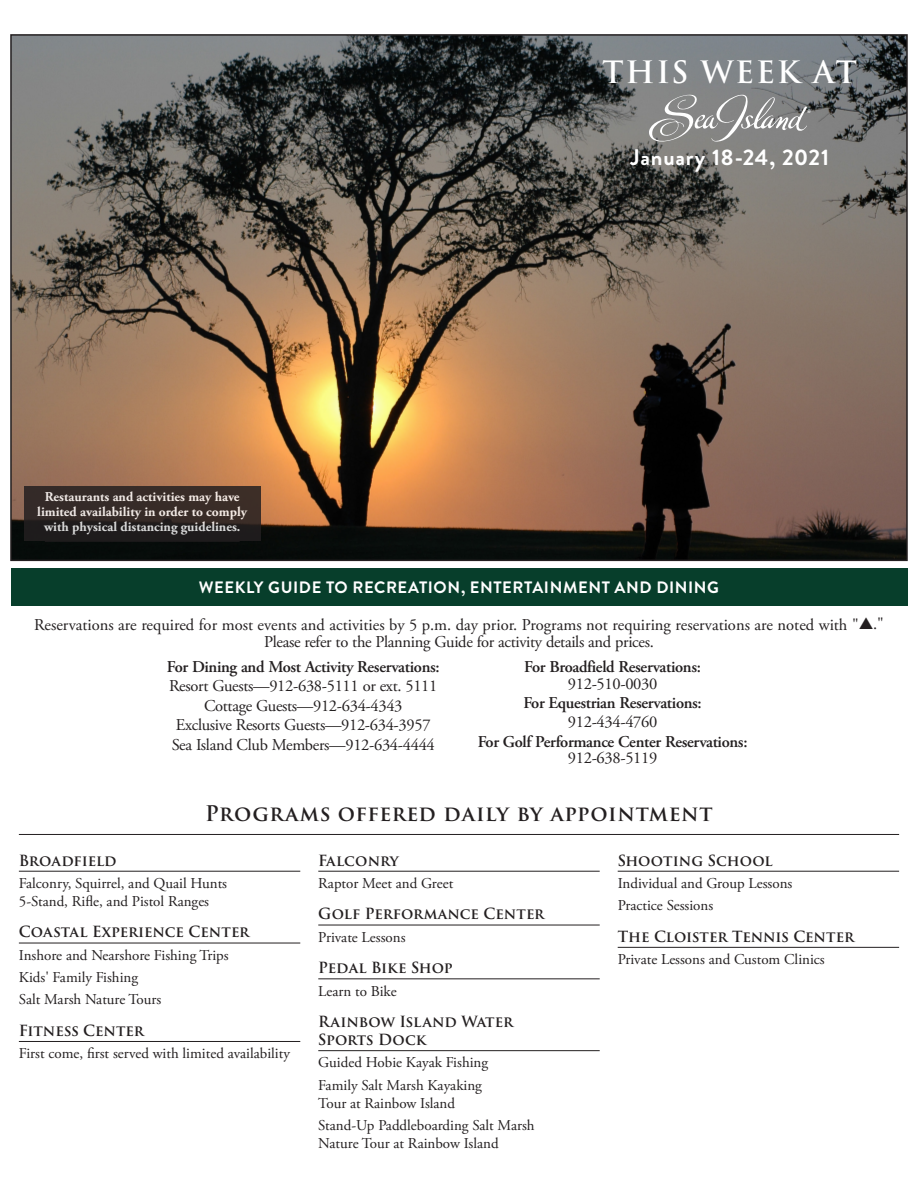
<style>
.page{position:relative;width:918px;height:1188px;background:#fff}
.page>*{position:absolute;margin:0;border:0;box-sizing:border-box;transform-origin:0 0}
.t1{font:600 30px "Trajan Pro 3";letter-spacing:.06em;color:#fff}
.t2{font:700 22.5px "Brandon Grotesque";letter-spacing:.035em;color:#fff}
.Back_Page_Headline{font:600 21px "Trajan Pro 3";letter-spacing:.02em;color:#231f20}
.t3{font:16.5px/16.5px "Adobe Garamond Pro";color:#231f20;text-align:center}
.t4{font:600 16.5px/16.5px "Adobe Garamond Pro";letter-spacing:-.02em;color:#231f20;text-align:center}
.t5{font:16.5px "Adobe Garamond Pro";letter-spacing:-.02em;color:#231f20}
.t6{font:700 16.5px "Brandon Grotesque";letter-spacing:.035em;color:#fff}
.t7{font:15px/18px "Adobe Garamond Pro";color:#231f20}
.t8{font:600 15px/18px "Trajan Pro 3";letter-spacing:-.01em;color:#231f20}
.t9{font:700 13.5px/15px "Adobe Garamond Pro";color:#fff;text-align:center}
.s1{font-weight:400}
</style>
<div class="page">
<img style="left:13px;top:37px;width:892px;height:521px">
<div style="left:11px;top:568px;width:896px;height:38px;background:#073e2b"></div>
<svg style="left:649px;top:95px;width:162px;height:47px;background:#959594"></svg>
<div style="left:24px;top:486px;width:237px;height:54px;background:linear-gradient(to bottom,#40312c,#1f1b1c)"></div>
<hr style="left:45px;top:541px;width:195px;height:1px;background:#231f20">
<hr style="left:19px;top:834px;width:880px;height:1px;background:#231f20">
<hr style="left:19px;top:871px;width:281px;height:1px;background:#231f20">
<hr style="left:19px;top:943px;width:281px;height:1px;background:#231f20">
<hr style="left:19px;top:1041px;width:281px;height:1px;background:#231f20">
<hr style="left:318px;top:871px;width:282px;height:1px;background:#231f20">
<hr style="left:318px;top:925px;width:282px;height:1px;background:#231f20">
<hr style="left:318px;top:979px;width:282px;height:1px;background:#231f20">
<hr style="left:318px;top:1050px;width:282px;height:1px;background:#231f20">
<hr style="left:618px;top:871px;width:281px;height:1px;background:#231f20">
<hr style="left:618px;top:947px;width:281px;height:1px;background:#231f20">
<p class="t1" style="left:603px;top:50px;width:256px">THIS WEEK AT</p>
<p class="t9" style="left:37px;top:490px;width:211px">Restaurants and activities may have limited availability in order to comply with physical distancing guidelines.</p>
<p class="t2" style="left:630px;top:141px;width:200px">January 18-24, 2021</p>
<p class="t6" style="left:199px;top:575px;width:522px">WEEKLY GUIDE TO RECREATION, ENTERTAINMENT AND DINING</p>
<p class="t3" style="left:34px;top:617px;width:851px">Reservations are required for most events and activities by 5 p.m. day prior. Programs not requiring reservations are noted with "▲."<br>Please refer to the Planning Guide for activity details and prices.</p>
<p class="t4" style="left:167px;top:659px;width:274px">For Dining and Most Activity Reservations:</p>
<p class="t5" style="left:169px;top:676px;width:270px">Resort Guests—912-638-5111 or ext. 5111</p>
<p class="t5" style="left:204px;top:696px;width:200px">Cottage Guests—912-634-4343</p>
<p class="t5" style="left:176px;top:715px;width:256px">Exclusive Resorts Guests—912-634-3957</p>
<p class="t5" style="left:172px;top:735px;width:265px">Sea Island Club Members—912-634-4444</p>
<p class="t4" style="left:524px;top:659px;width:178px">For Broadfield Reservations:<br><span class="s1">912-510-0030</span></p>
<p class="t4" style="left:523px;top:695px;width:180px">For Equestrian Reservations:</p>
<p class="t5" style="left:568px;top:712px;width:91px">912-434-4760</p>
<p class="t4" style="left:478px;top:734px;width:271px">For Golf Performance Center Reservations:<br><span class="s1">912-638-5119</span></p>
<p class="Back_Page_Headline" style="left:205px;top:799px;width:509px">Programs offered daily by appointment</p>
<p class="t8" style="left:19px;top:852px;width:99px">Broadfield</p>
<p class="t7" style="left:19px;top:875px;width:210px">Falconry, Squirrel, and Quail Hunts<br>5-Stand, Rifle, and Pistol Ranges</p>
<p class="t8" style="left:19px;top:923px;width:232px">Coastal Experience Center</p>
<p class="t7" style="left:19px;top:947px;width:211px">Inshore and Nearshore Fishing Trips</p>
<p class="t7" style="left:19px;top:969px;width:121px">Kids' Family Fishing</p>
<p class="t7" style="left:19px;top:991px;width:144px">Salt Marsh Nature Tours</p>
<p class="t8" style="left:19px;top:1022px;width:127px">Fitness Center</p>
<p class="t7" style="left:19px;top:1045px;width:273px">First come, first served with limited availability</p>
<p class="t8" style="left:318px;top:852px;width:82px">Falconry</p>
<p class="t7" style="left:318px;top:875px;width:136px">Raptor Meet and Greet</p>
<p class="t8" style="left:318px;top:905px;width:228px">Golf Performance Center</p>
<p class="t7" style="left:318px;top:929px;width:89px">Private Lessons</p>
<p class="t8" style="left:318px;top:959px;width:136px">Pedal Bike Shop</p>
<p class="t7" style="left:318px;top:982px;width:80px">Learn to Bike</p>
<p class="t8" style="left:318px;top:1013px;width:196px">Rainbow Island Water<br>Sports Dock</p>
<p class="t7" style="left:318px;top:1054px;width:171px">Guided Hobie Kayak Fishing</p>
<p class="t7" style="left:318px;top:1076px;width:165px">Family Salt Marsh Kayaking<br>Tour at Rainbow Island</p>
<p class="t7" style="left:318px;top:1117px;width:218px">Stand-Up Paddleboarding Salt Marsh<br>Nature Tour at Rainbow Island</p>
<p class="t8" style="left:618px;top:852px;width:157px">Shooting School</p>
<p class="t7" style="left:618px;top:875px;width:176px">Individual and Group Lessons</p>
<p class="t7" style="left:618px;top:897px;width:97px">Practice Sessions</p>
<p class="t8" style="left:618px;top:928px;width:238px">The Cloister Tennis Center</p>
<p class="t7" style="left:618px;top:951px;width:209px">Private Lessons and Custom Clinics</p>
</div>
